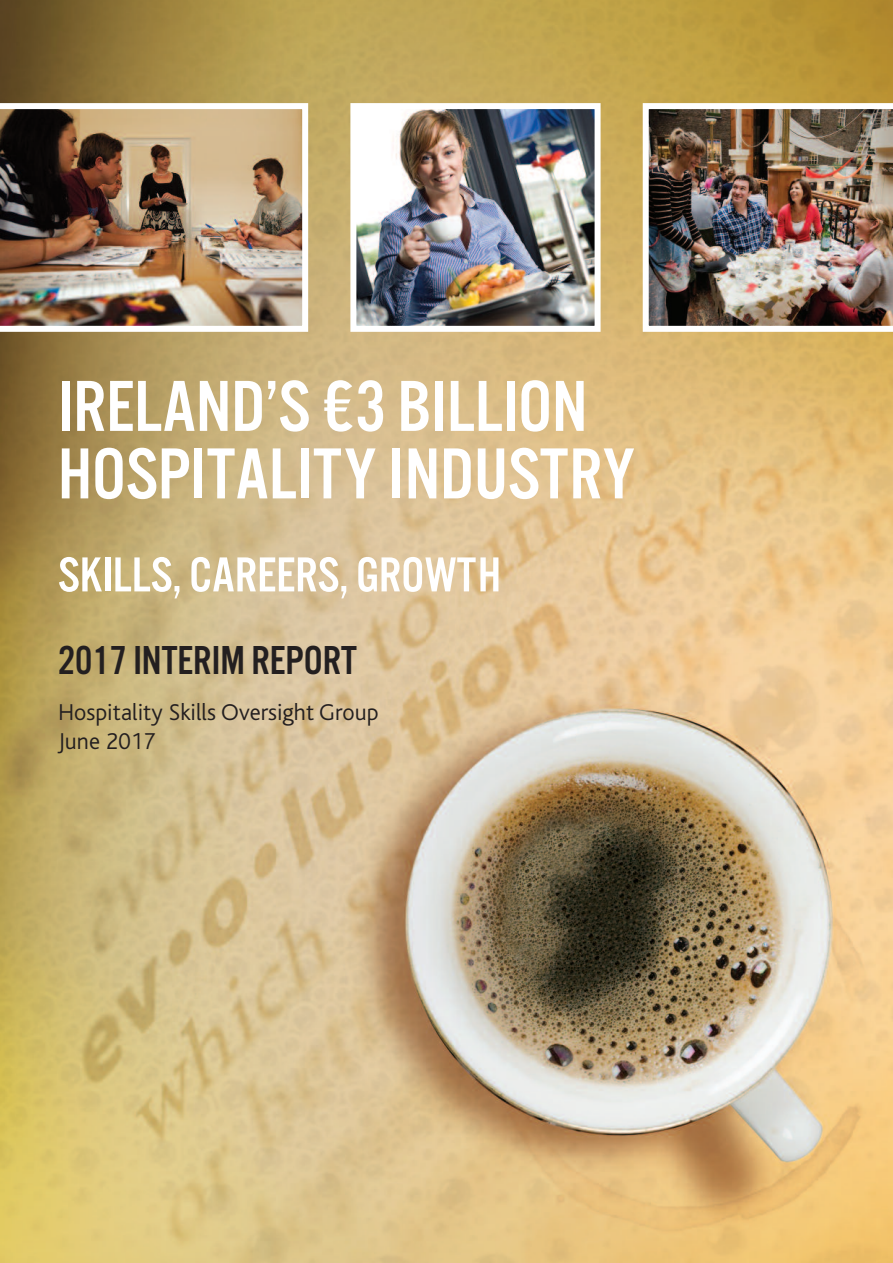
<style>
.page{position:relative;width:893px;height:1263px;background:#fff}
.page>*{position:absolute;margin:0;border:0;box-sizing:border-box;transform-origin:0 0}
.t1{font:75px/67.5px "U.S.101";color:#fff}
.t2{font:51px "U.S.101";color:#fff}
.t3{font:42px "U.S.101";color:#231f20}
.t4{font:300 24px/28.8px "Bliss";color:#231f20}
</style>
<div class="page">
<img style="left:0;top:0;width:893px;height:1263px">
<img style="left:0;top:103px;width:308px;height:229px">
<img style="left:357px;top:110px;width:237px;height:215px">
<div style="left:350px;top:103px;width:251px;height:229px;border:6px solid #fff"></div>
<img style="left:643px;top:103px;width:250px;height:229px">
<h1 class="t1" style="left:58px;top:371px;width:579px">IRELAND’S €3 BILLION<br>HOSPITALITY INDUSTRY</h1>
<h2 class="t2" style="left:58px;top:544px;width:444px">SKILLS, CAREERS, GROWTH</h2>
<h3 class="t3" style="left:58px;top:635px;width:300px">2017 INTERIM REPORT</h3>
<p class="t4" style="left:58px;top:700px;width:322px">Hospitality Skills Oversight Group<br>June 2017</p>
</div>
